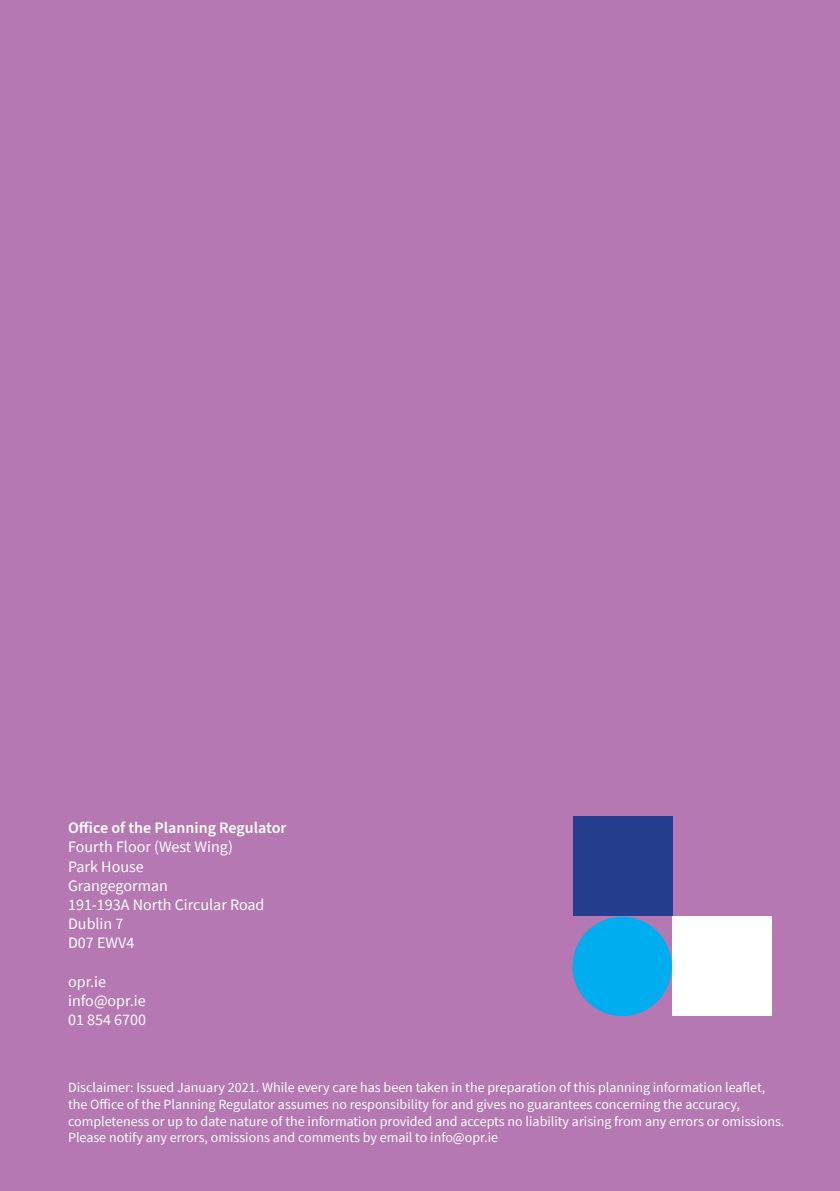
<style>
.page{position:relative;width:840px;height:1191px;background:#fff}
.page>*{position:absolute;margin:0;border:0;box-sizing:border-box;transform-origin:0 0}
.t1{font:16px/19.2px "Source Sans Pro";color:#fff}
.t2{font:600 16px "Source Sans Pro";color:#fff}
.t3{font:14px/16.8px "Source Sans Pro";color:#fff}
</style>
<div class="page">
<div style="left:0;top:0;width:839px;height:1191px;background:#b578b2"></div>
<div style="left:573px;top:816px;width:99px;height:100px;background:#253f8e"></div>
<div style="left:672px;top:916px;width:99px;height:99px;background:#fff"></div>
<div style="left:572px;top:916px;width:99px;height:100px;background:#00aeef;border-radius:50%"></div>
<p class="t2" style="left:68px;top:817px;width:220px">Office of the Planning Regulator</p>
<p class="t1" style="left:68px;top:837px;width:198px">Fourth Floor (West Wing)<br>Park House<br>Grangegorman<br>191-193A North Circular Road<br>Dublin 7<br>D07 EWV4</p>
<p class="t1" style="left:68px;top:971px;width:79px">opr.ie info@opr.ie<br>01 854 6700</p>
<p class="t3" style="left:68px;top:1078px;width:717px">Disclaimer: Issued January 2021. While every care has been taken in the preparation of this planning information leaflet, the Office of the Planning Regulator assumes no responsibility for and gives no guarantees concerning the accuracy, completeness or up to date nature of the information provided and accepts no liability arising from any errors or omissions.<br>Please notify any errors, omissions and comments by email to info@opr.ie</p>
</div>
